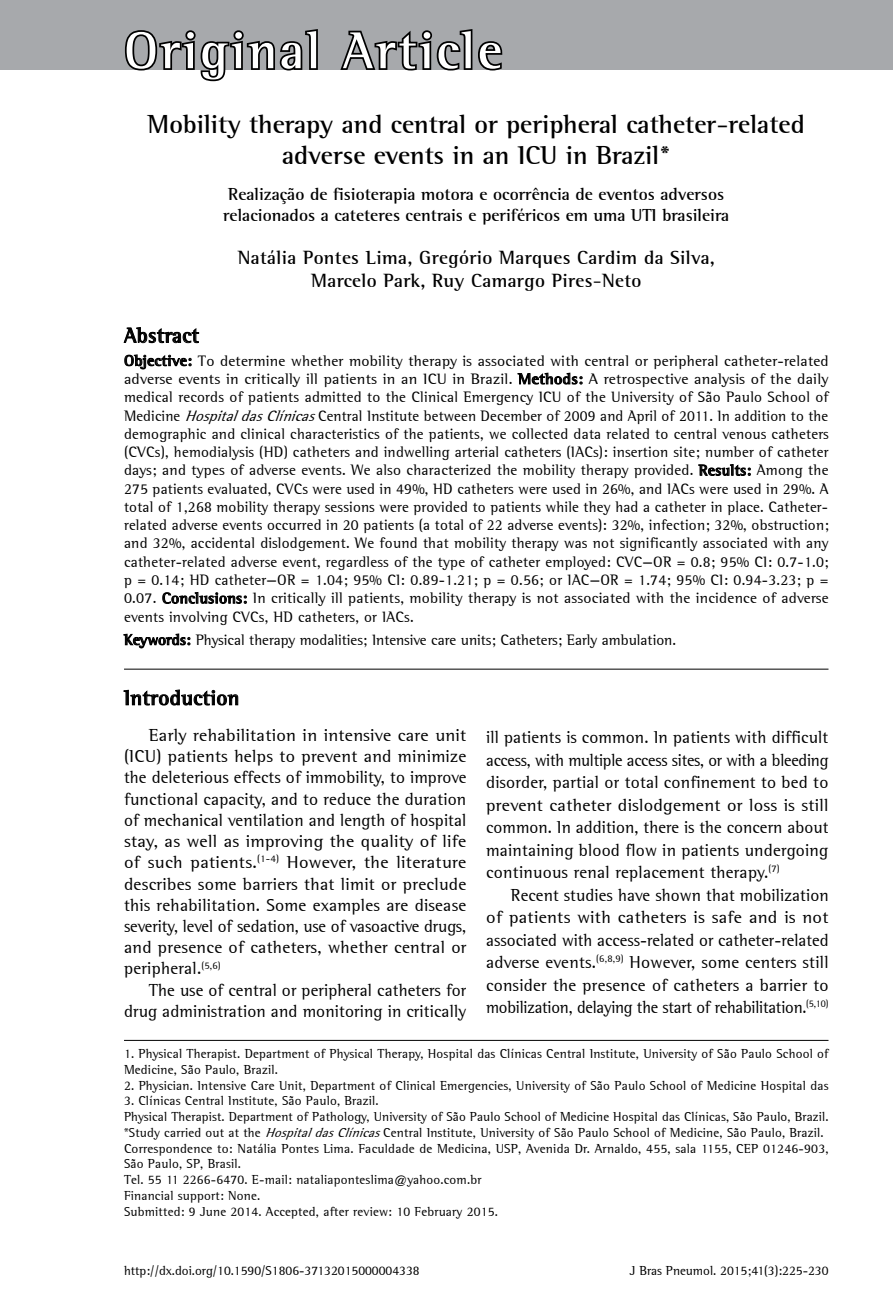
<style>
.page{position:relative;width:893px;height:1315px;background:#fff}
.page>*{position:absolute;margin:0;border:0;box-sizing:border-box;transform-origin:0 0}
.t1{font:700 52.5px "Libre Semi Serif S Si";letter-spacing:.05em;color:#fff}
.t2{font:700 26.25px/31.5px "Libre Semi Serif S Si";color:#000;text-align:center}
.t3{font:700 21px "Libre Semi Serif S Si";letter-spacing:.015em;color:#000}
.t4{font:700 19.25px/23.1px "Libre Semi Serif S Si";letter-spacing:.015em;color:#000;text-align:center}
.t5{font:17.5px/22.6px "Libre Semi Serif S Si";letter-spacing:.01em;color:#000;text-align:justify}
.t6{font:17.5px/21.2px "Libre Semi Serif S Si";letter-spacing:.01em;color:#000;text-align:justify;scale:1.05 1}
.t7{font:700 17.5px/21px "Libre Semi Serif S Si";color:#000}
.t8{font:15.22px/18.2px "Libre Semi Serif S Si";color:#000;text-align:justify}
.t9{font:13.12px/15.8px "Libre Semi Serif S Si";letter-spacing:.015em;color:#000}
.s1{font-weight:700}
.s2{font-style:italic}
</style>
<div class="page">
<div style="left:0;top:0;width:893px;height:70px;background:#a7a9ac"></div>
<hr style="left:124px;top:668px;width:704px;height:1px;background:#000">
<svg style="left:124px;top:327px;width:75px;height:16px"></svg>
<svg style="left:125px;top:355px;width:66px;height:14px"></svg>
<svg style="left:518px;top:373px;width:64px;height:11px"></svg>
<svg style="left:698px;top:464px;width:52px;height:11px"></svg>
<svg style="left:163px;top:592px;width:84px;height:11px"></svg>
<svg style="left:124px;top:634px;width:66px;height:14px"></svg>
<hr style="left:124px;top:1040px;width:704px;height:1px;background:#000">
<svg style="left:124px;top:689px;width:114px;height:16px"></svg>
<svg style="left:124px;top:29px;width:194px;height:53px"></svg>
<svg style="left:340px;top:29px;width:163px;height:42px"></svg>
<h1 class="t1" style="left:124px;top:19px;width:380px">Original Article</h1>
<h2 class="t2" style="left:148px;top:108px;width:659px">Mobility therapy and central or peripheral catheter-related adverse events in an ICU in Brazil*</h2>
<p class="t7" style="left:223px;top:184px;width:508px">Realização de fisioterapia motora e ocorrência de eventos adversos relacionados a cateteres centrais e periféricos em uma UTI brasileira</p>
<p class="t4" style="left:238px;top:246px;width:479px">Natália Pontes Lima, Gregório Marques Cardim da Silva,<br>Marcelo Park, Ruy Camargo Pires-Neto</p>
<h3 class="t3" style="left:124px;top:322px;width:77px">Abstract</h3>
<p class="t8" style="left:124px;top:351px;width:706px"><span class="s1">Objective:</span> To determine whether mobility therapy is associated with central or peripheral catheter-related adverse events in critically ill patients in an ICU in Brazil. <span class="s1">Methods:</span> A retrospective analysis of the daily medical records of patients admitted to the Clinical Emergency ICU of the University of São Paulo School of Medicine <span class="s2">HospitaldasClínicas</span>Central Institute between December of 2009 and April of 2011. In addition to the demographic and clinical characteristics of the patients, we collected data related to central venous catheters (CVCs), hemodialysis (HD) catheters and indwelling arterial catheters (IACs): insertion site; number of catheter days; and types of adverse events. We also characterized the mobility therapy provided. <span class="s1">Results:</span> Among the 275 patients evaluated, CVCs were used in 49%, HD catheters were used in 26%, and IACs were used in 29%. A total of 1,268 mobility therapy sessions were provided to patients while they had a catheter in place. Catheter&shy;related adverse events occurred in 20 patients (a total of 22 adverse events): 32%, infection; 32%, obstruction; and 32%, accidental dislodgement. We found that mobility therapy was not significantly associated with any catheter-related adverse event, regardless of the type of catheter employed: CVC—OR = 0.8; 95% CI: 0.7-1.0; p = 0.14; HD catheter—OR = 1.04; 95% CI: 0.89-1.21; p = 0.56; or IAC—OR = 1.74; 95% CI: 0.94-3.23; p = 0.07. <span class="s1">Conclusions:</span> In critically ill patients, mobility therapy is not associated with the incidence of adverse events involving CVCs, HD catheters, or IACs.</p>
<p class="t8" style="left:124px;top:630px;width:554px"><span class="s1">Keywords:</span> Physical therapy modalities; Intensive care units; Catheters; Early ambulation.</p>
<h3 class="t3" style="left:124px;top:685px;width:117px">Introduction</h3>
<p class="t6" style="left:124px;top:724px;width:328px;text-indent:25px">Early rehabilitation in intensive care unit (ICU) patients helps to prevent and minimize the deleterious effects of immobility, to improve functional capacity, and to reduce the duration of mechanical ventilation and length of hospital stay, as well as improving the quality of life of such patients.<sup>(1-4)</sup> However, the literature describes some barriers that limit or preclude this rehabilitation. Some examples are disease severity, level of sedation, use of vasoactive drugs, and presence of catheters, whether central or peripheral.<sup>(5,6)</sup></p>
<p class="t5" style="left:124px;top:979px;width:344px;line-height:21.2px;text-align:right">The use of central or peripheral catheters for drug administration and monitoring in critically</p>
<p class="t5" style="left:486px;top:726px;width:344px">ill patients is common. In patients with difficult access, with multiple access sites, or with a bleeding disorder, partial or total confinement to bed to prevent catheter dislodgement or loss is still common. In addition, there is the concern about maintaining blood flow in patients undergoing continuous renal replacement therapy.<sup>(7)</sup></p>
<p class="t5" style="left:486px;top:883px;width:344px;text-indent:25px">Recent studies have shown that mobilization of patients with catheters is safe and is not associated with access-related or catheter-related adverse events.<sup>(6,8,9)</sup> However, some centers still consider the presence of catheters a barrier to mobilization, delaying the start of rehabilitation.<sup>(5,10)</sup></p>
<p class="t9" style="left:124px;top:1045px;width:706px">1. Physical Therapist. Department of Physical Therapy, Hospital das Clínicas Central Institute, University of São Paulo School of<br>Medicine, São Paulo, Brazil.</p>
<p class="t9" style="left:124px;top:1077px;width:706px">2. Physician. Intensive Care Unit, Department of Clinical Emergencies, University of São Paulo School of Medicine Hospital das</p>
<p class="t9" style="left:124px;top:1093px;width:706px">3. Clínicas Central Institute, São Paulo, Brazil.<br>Physical Therapist. Department of Pathology, University of São Paulo School of Medicine Hospital das Clínicas, São Paulo, Brazil. *Study carried out at the <span class="s2">HospitaldasClínicas</span>Central Institute, University of São Paulo School of Medicine, São Paulo, Brazil.<br>Correspondence to: Natália Pontes Lima. Faculdade de Medicina, USP, Avenida Dr. Arnaldo, 455, sala 1155, CEP 01246-903, São Paulo, SP, Brasil.<br>Tel. 55 11 2266-6470. E-mail: nataliaponteslima@yahoo.com.br<br>Financial support: None.<br>Submitted: 9 June 2014. Accepted, after review: 10 February 2015.</p>
<p class="t9" style="left:124px;top:1263px;width:297px">http://dx.doi.org/10.1590/S1806-37132015000004338</p>
<p class="t9" style="left:630px;top:1263px;width:200px">J Bras Pneumol. 2015;41(3):225-230</p>
</div>
